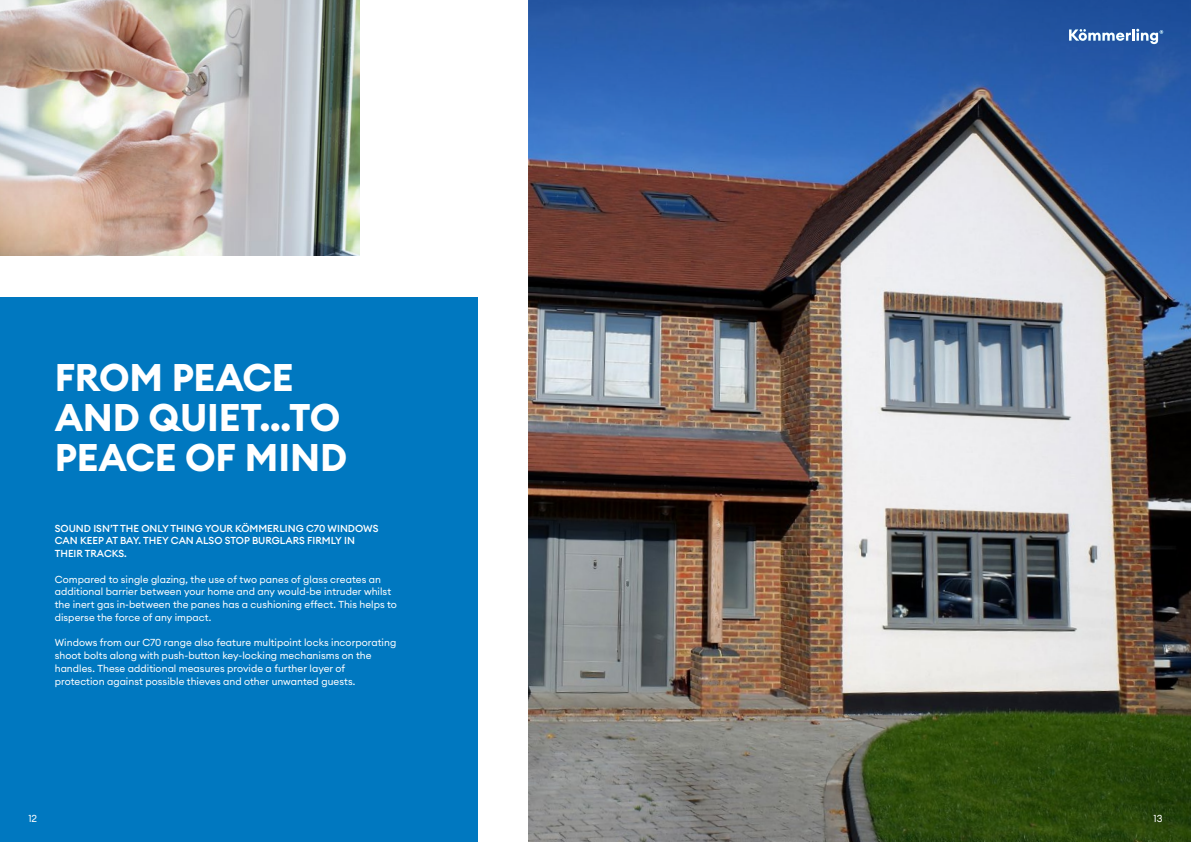
<style>
.page{position:relative;width:1191px;height:842px;background:#fff}
.page>*{position:absolute;margin:0;border:0;box-sizing:border-box;transform-origin:0 0}
.t1{font:700 38px/40px "Euclid Circular A";letter-spacing:-.005em;color:#fff}
.t2{font:10px/12.8px "Euclid Circular A";letter-spacing:.005em;color:#fff}
.t3{font:500 10px/12.8px "Euclid Circular A";color:#fff}
</style>
<div class="page">
<div style="left:0;top:298px;width:478px;height:544px;background:#0078c0"></div>
<img style="left:0;top:0;width:360px;height:255px">
<img style="left:528px;top:0;width:663px;height:842px">
<svg style="left:1069px;top:29px;width:94px;height:15px"></svg>
<h1 class="t1" style="left:55px;top:358px;width:294px">FROM PEACE<br>AND QUIET…TO<br>PEACE OF MIND</h1>
<p class="t3" style="left:55px;top:522px;width:325px">SOUND ISN’T THE ONLY THING YOUR KÖMMERLING C70 WINDOWS<br>CAN KEEP AT BAY. THEY CAN ALSO STOP BURGLARS FIRMLY IN<br>THEIR TRACKS.</p>
<p class="t2" style="left:55px;top:572px;width:344px">Compared to single glazing, the use of two panes of glass creates an additional barrier between your home and any would-be intruder whilst the inert gas in-between the panes has a cushioning effect. This helps to disperse the force of any impact.</p>
<p class="t2" style="left:55px;top:636px;width:343px">Windows from our C70 range also feature multipoint locks incorporating shoot bolts along with push-button key-locking mechanisms on the handles. These additional measures provide a further layer of protection against possible thieves and other unwanted guests.</p>
<p class="t2" style="left:28px;top:812px;width:10px">12</p>
<p class="t2" style="left:1153px;top:812px;width:11px">13</p>
</div>
